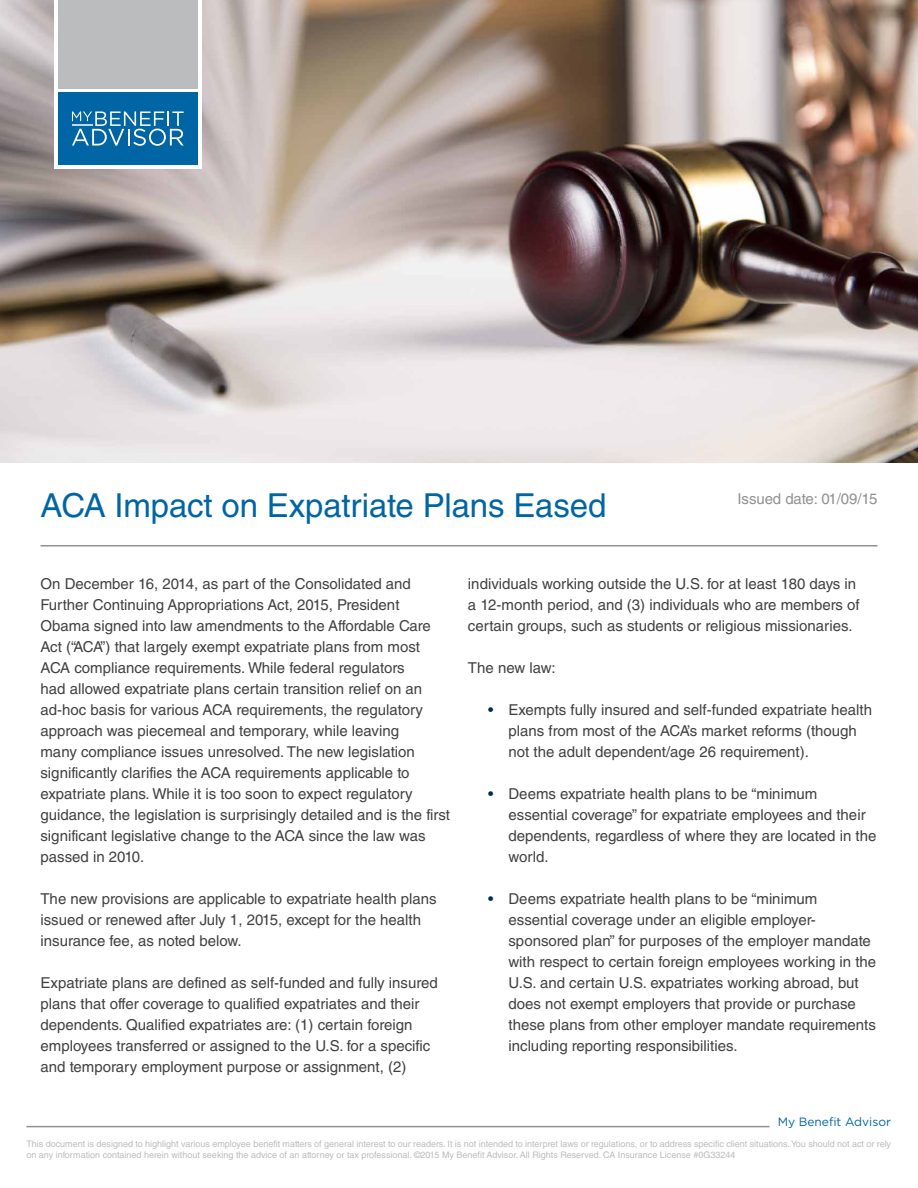
<style>
.page{position:relative;width:918px;height:1188px;background:#fff}
.page>*{position:absolute;margin:0;border:0;box-sizing:border-box;transform-origin:0 0}
.t1{font:33px "Helvetica LT Std";letter-spacing:-.005em;color:#0065a4}
.t2{font:15px/21px "Helvetica LT Std";color:#414042}
.t3{font:15px "Helvetica LT Std";letter-spacing:-.005em;color:#919195}
.t4{font:12px "Gotham";color:#0065a4}
.t5{font:9px/10.8px "Helvetica LT Std";color:#babcbe}
.s1{color:#002b54}
</style>
<div class="page">
<hr style="left:26px;top:1126px;width:744px;height:1px;background:#919195">
<img style="left:0;top:0;width:918px;height:463px">
<hr style="left:40px;top:545px;width:838px;height:2px;background:#919195">
<div style="left:54px;top:0;width:147px;height:169px;background:#fff"></div>
<div style="left:58px;top:92px;width:139px;height:73px;background:#0065a4"></div>
<svg style="left:72px;top:111px;width:112px;height:35px"></svg>
<hr style="left:72px;top:124px;width:20px;height:2px;background:#bfd9e8">
<div style="left:58px;top:0;width:139px;height:89px;background:#babcbe"></div>
<h1 class="t1" style="left:40px;top:486px;width:567px">ACA Impact on Expatriate Plans Eased</h1>
<p class="t3" style="left:738px;top:490px;width:141px">Issued date: 01/09/15</p>
<p class="t2" style="left:40px;top:573px;width:411px">On December 16, 2014, as part of the Consolidated and Further Continuing Appropriations Act, 2015, President Obama signed into law amendments to the Affordable Care Act (“ACA”) that largely exempt expatriate plans from most ACA compliance requirements. While federal regulators<br>had allowed expatriate plans certain transition relief on an ad-hoc basis for various ACA requirements, the regulatory approach was piecemeal and temporary, while leaving<br>many compliance issues unresolved. The new legislation significantly clarifies the ACA requirements applicable to expatriate plans. While it is too soon to expect regulatory guidance, the legislation is surprisingly detailed and is the first significant legislative change to the ACA since the law was passed in 2010.</p>
<p class="t2" style="left:40px;top:888px;width:398px">The new provisions are applicable to expatriate health plans issued or renewed after July 1, 2015, except for the health insurance fee, as noted below.</p>
<p class="t2" style="left:40px;top:972px;width:399px">Expatriate plans are defined as self-funded and fully insured plans that offer coverage to qualified expatriates and their dependents. Qualified expatriates are: (1) certain foreign employees transferred or assigned to the U.S. for a specific and temporary employment purpose or assignment, (2)</p>
<p class="t2" style="left:468px;top:573px;width:393px">individuals working outside the U.S. for at least 180 days in a 12-month period, and (3) individuals who are members of certain groups, such as students or religious missionaries.</p>
<p class="t2" style="left:468px;top:657px;width:89px">The new law:</p>
<p class="t2" style="left:508px;top:699px;width:365px;text-indent:-20px"><span class="s1">•</span> Exempts fully insured and self-funded expatriate health plans from most of the ACA’s market reforms (though not the adult dependent/age 26 requirement).</p>
<p class="t2" style="left:508px;top:783px;width:369px;text-indent:-20px"><span class="s1">•</span> Deems expatriate health plans to be “minimum essential coverage” for expatriate employees and their dependents, regardless of where they are located in the world.</p>
<p class="t2" style="left:508px;top:888px;width:369px;text-indent:-20px"><span class="s1">•</span> Deems expatriate health plans to be “minimum essential coverage under an eligible employer&shy;sponsored plan” for purposes of the employer mandate with respect to certain foreign employees working in the U.S. and certain U.S. expatriates working abroad, but does not exempt employers that provide or purchase these plans from other employer mandate requirements including reporting responsibilities.</p>
<p class="t4" style="left:778px;top:1114px;width:115px">My Benefit Advisor</p>
<p class="t5" style="left:26px;top:1139px;width:866px">This document is designed to highlight various employee benefit matters of general interest to our readers. It is not intended to interpret laws or regulations, or to address specific client situations. You should not act or rely on any information contained herein without seeking the advice of an attorney or tax professional. ©2015 My Benefit Advisor. All Rights Reserved. CA Insurance License #0G33244</p>
</div>
